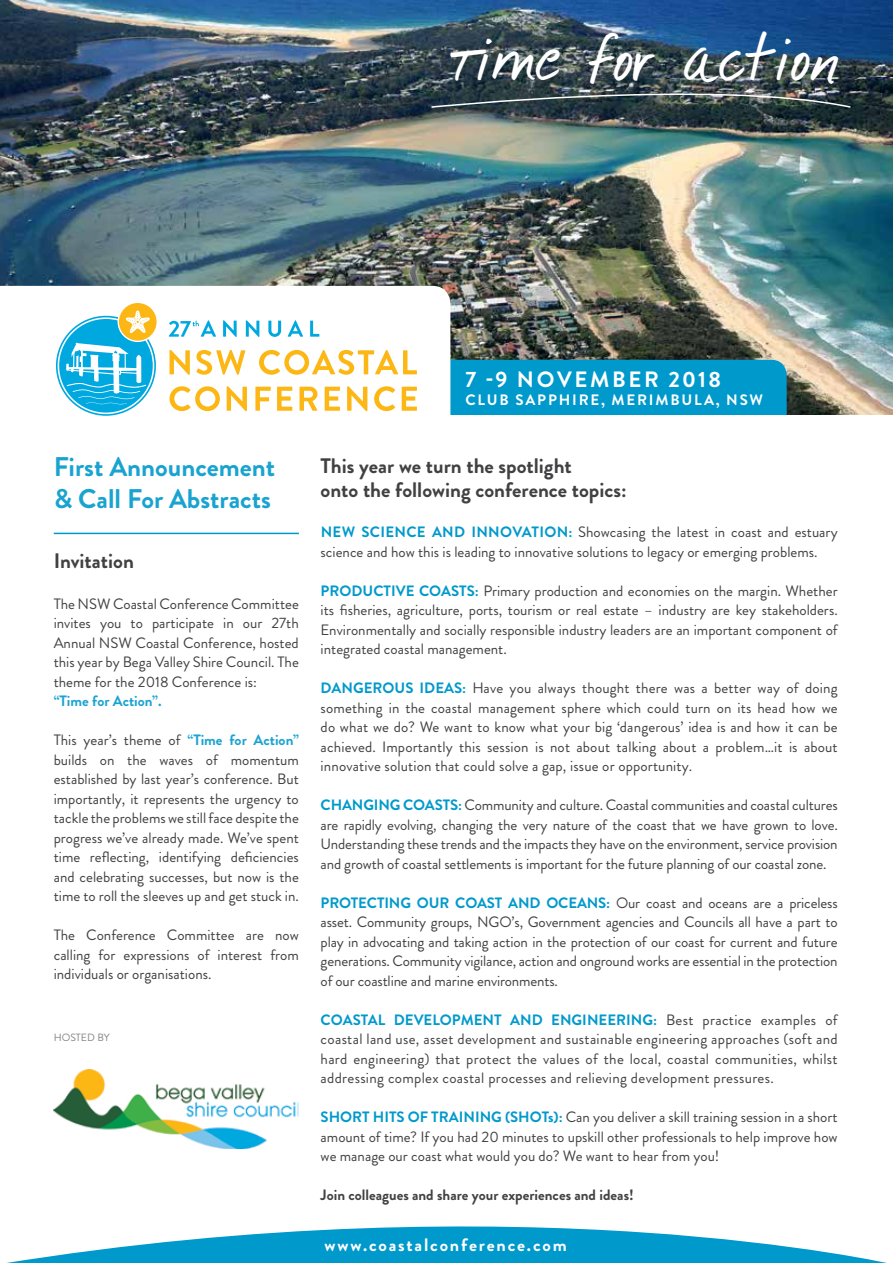
<style>
.page{position:relative;width:893px;height:1263px;background:#fff}
.page>*{position:absolute;margin:0;border:0;box-sizing:border-box;transform-origin:0 0}
.t1{font:43.8px "Pea Little Ducky";color:#fff}
.t2{font:700 27px/32.1px "Brandon Grotesque";color:#1aa3d1}
.t3{font:700 22.2px "Brandon Grotesque";letter-spacing:.12em;color:#fff}
.t4{font:700 21px/24px "Brandon Grotesque";color:#414042}
.t5{font:700 18px "Brandon Grotesque";letter-spacing:.1em;color:#fff}
.t6{font:700 15.15px "Brandon Grotesque";letter-spacing:.12em;color:#fff}
.t7{font:15px/19.5px "Brandon Grotesque";color:#414042;text-align:justify}
.t8{font:700 15px "Brandon Grotesque";color:#414042}
.t9{font:700 15px "Brandon Grotesque";color:#1aa3d1}
.t10{font:10.5px "Brandon Grotesque";color:#808285}
.s1{font-weight:700;color:#1aa3d1}
.s2{font-weight:700;color:#09c}
</style>
<div class="page">
<img style="left:0;top:0;width:893px;height:415px">
<div style="left:397px;top:360px;width:390px;height:74px;background:#09c;border-radius:15px"></div>
<svg style="left:0;top:286px;width:450px;height:148px"></svg>
<svg style="left:7px;top:1226px;width:880px;height:37px;fill:#09c"></svg>
<hr style="left:54px;top:533px;width:245px;height:1px;background:#09c">
<svg style="left:56px;top:303px;width:101px;height:113px"></svg>
<svg style="left:169px;top:386px;width:51px;height:25px"></svg>
<svg style="left:227px;top:386px;width:20px;height:25px"></svg>
<svg style="left:255px;top:387px;width:16px;height:24px"></svg>
<svg style="left:277px;top:387px;width:15px;height:24px"></svg>
<svg style="left:299px;top:387px;width:18px;height:24px"></svg>
<svg style="left:325px;top:387px;width:15px;height:24px"></svg>
<svg style="left:347px;top:386px;width:20px;height:25px"></svg>
<svg style="left:374px;top:386px;width:21px;height:25px"></svg>
<svg style="left:402px;top:387px;width:15px;height:24px"></svg>
<svg style="left:169px;top:350px;width:21px;height:25px"></svg>
<svg style="left:196px;top:350px;width:49px;height:25px"></svg>
<svg style="left:259px;top:350px;width:158px;height:25px"></svg>
<svg style="left:223px;top:320px;width:14px;height:17px"></svg>
<svg style="left:246px;top:320px;width:13px;height:17px"></svg>
<svg style="left:268px;top:321px;width:13px;height:16px"></svg>
<svg style="left:288px;top:320px;width:15px;height:17px"></svg>
<svg style="left:310px;top:321px;width:9px;height:16px"></svg>
<svg style="left:169px;top:320px;width:47px;height:17px"></svg>
<img style="left:54px;top:1069px;width:245px;height:80px">
<img style="left:430px;top:78px;width:422px;height:31px">
<div style="left:422px;top:415px;width:471px;height:31px;background:#fff"></div>
<h1 class="t1" style="left:450px;top:39px;width:390px">Time for action</h1>
<h2 class="t2" style="left:54px;top:451px;width:223px">First Announcement &amp; Call For Abstracts</h2>
<h3 class="t4" style="left:54px;top:549px;width:82px">Invitation</h3>
<p class="t7" style="left:54px;top:594px;width:247px">The NSW Coastal Conference Committee invites you to participate in our 27th Annual NSW Coastal Conference, hosted this year by Bega Valley Shire Council. The theme for the 2018 Conference is:</p>
<p class="t9" style="left:54px;top:691px;width:109px">“Time for Action”.</p>
<p class="t7" style="left:54px;top:731px;width:247px">This year’s theme of <span class="s1">“Time for Action” </span>builds on the waves of momentum established by last year’s conference. But importantly, it represents the urgency to tackle the problems we still face despite the progress we’ve already made. We’ve spent time reflecting, identifying deficiencies and celebrating successes, but now is the time to roll the sleeves up and get stuck in.</p>
<p class="t7" style="left:54px;top:926px;width:247px">The Conference Committee are now calling for expressions of interest from individuals or organisations.</p>
<p class="t10" style="left:54px;top:1030px;width:58px">HOSTED BY</p>
<h3 class="t3" style="left:465px;top:364px;width:257px">7 -9 NOVEMBER 2018</h3>
<p class="t6" style="left:465px;top:390px;width:299px">CLUB SAPPHIRE, MERIMBULA, NSW</p>
<h3 class="t4" style="left:321px;top:454px;width:308px">This year we turn the spotlight<br>onto the following conference topics:</h3>
<p class="t7" style="left:321px;top:522px;width:519px"><span class="s2">NEW SCIENCE AND INNOVATION:</span> Showcasing the latest in coast and estuary science and how this is leading to innovative solutions to legacy or emerging problems.</p>
<p class="t7" style="left:321px;top:581px;width:519px"><span class="s2">PRODUCTIVE COASTS:</span> Primary production and economies on the margin. Whether its fisheries, agriculture, ports, tourism or real estate – industry are key stakeholders.<br>Environmentally and socially responsible industry leaders are an important component of integrated coastal management.</p>
<p class="t7" style="left:321px;top:678px;width:519px"><span class="s2">DANGEROUS IDEAS:</span> Have you always thought there was a better way of doing something in the coastal management sphere which could turn on its head how we do what we do? We want to know what your big ‘dangerous’ idea is and how it can be achieved. Importantly this session is not about talking about a problem…it is about innovative solution that could solve a gap, issue or opportunity.</p>
<p class="t7" style="left:321px;top:795px;width:519px"><span class="s2">CHANGING COASTS:</span> Community and culture. Coastal communities and coastal cultures are rapidly evolving, changing the very nature of the coast that we have grown to love.<br>Understanding these trends and the impacts they have on the environment, service provision and growth of coastal settlements is important for the future planning of our coastal zone.</p>
<p class="t7" style="left:321px;top:893px;width:519px"><span class="s2">PROTECTING OUR COAST AND OCEANS:</span> Our coast and oceans are a priceless asset. Community groups, NGO’s, Government agencies and Councils all have a part to play in advocating and taking action in the protection of our coast for current and future generations. Community vigilance, action and onground works are essential in the protection of our coastline and marine environments.</p>
<p class="t7" style="left:321px;top:1010px;width:519px"><span class="s2">COASTAL DEVELOPMENT AND ENGINEERING:</span> Best practice examples of coastal land use, asset development and sustainable engineering approaches (soft and hard engineering) that protect the values of the local, coastal communities, whilst addressing complex coastal processes and relieving development pressures.</p>
<p class="t7" style="left:321px;top:1107px;width:518px"><span class="s2">SHORT HITS OF TRAINING (SHOTs):</span> Can you deliver a skill training session in a short amount of time? If you had 20 minutes to upskill other professionals to help improve how we manage our coast what would you do? We want to hear from you!</p>
<p class="t8" style="left:321px;top:1184px;width:315px">Join colleagues and share your experiences and ideas!</p>
<p class="t5" style="left:325px;top:1232px;width:244px">www.coastalconference.com</p>
</div>
